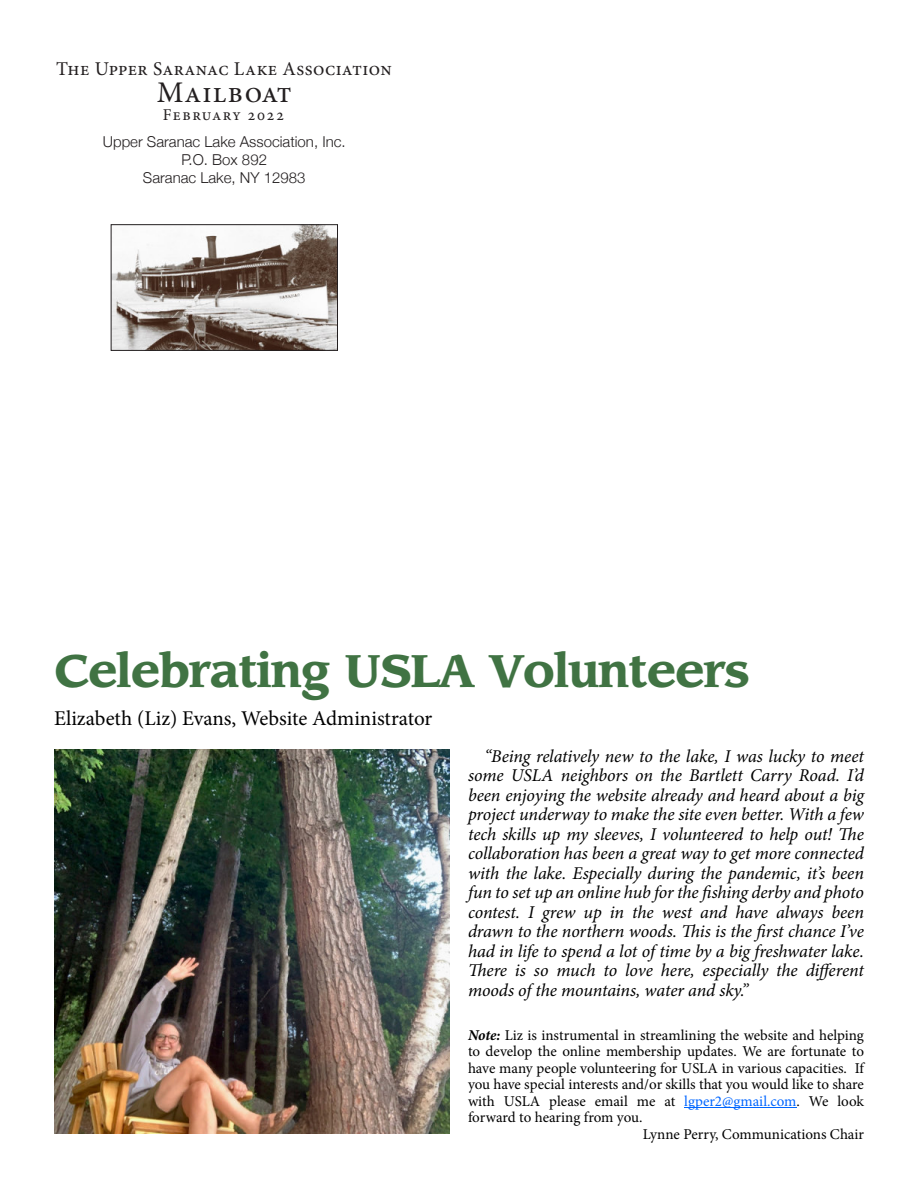
<style>
.page{position:relative;width:918px;height:1188px;background:#fff}
.page>*{position:absolute;margin:0;border:0;box-sizing:border-box;transform-origin:0 0}
.t1{font:700 45px "Leawood";letter-spacing:-.015em;color:#407343}
.t2{font:30px "Minion Pro";letter-spacing:.04em;color:#231f20}
.t3{font:21px "Minion Pro";color:#000}
.t4{font:19.5px "Minion Pro";letter-spacing:.02em;color:#231f20}
.t5{font:italic 18px/19.5px "Minion Pro";letter-spacing:-.01em;color:#000;text-align:justify}
.t6{font:16.5px "Minion Pro";letter-spacing:.09em;color:#231f20}
.t7{font:15px "Minion Pro";letter-spacing:-.005em;color:#000}
.t8{font:300 15px/18px "Helvetica Neue";color:#231f20;text-align:center}
.s1{font-weight:700;font-style:italic}
.s2{color:#06f}
</style>
<div class="page">
<img style="left:113px;top:226px;width:223px;height:123px">
<div style="left:111px;top:224px;width:227px;height:127px;border:1px solid #231f20"></div>
<hr style="left:684px;top:1107px;width:113px;height:1px;background:#06f">
<img style="left:54px;top:749px;width:396px;height:385px">
<p class="t4" style="left:56px;top:61px;width:337px">The Upper Saranac Lake Association</p>
<h2 class="t2" style="left:157px;top:80px;width:137px">Mailboat</h2>
<p class="t6" style="left:163px;top:108px;width:123px">February 2022</p>
<p class="t8" style="left:103px;top:133px;width:244px">Upper Saranac Lake Association, Inc.<br>P.O. Box 892<br>Saranac Lake, NY 12983</p>
<h1 class="t1" style="left:54px;top:652px;width:698px">Celebrating USLA Volunteers</h1>
<p class="t3" style="left:54px;top:710px;width:380px">Elizabeth (Liz) Evans, Website Administrator</p>
<p class="t5" style="left:468px;top:748px;width:398px;text-indent:16px">“Being relatively new to the lake, I was lucky to meet some USLA neighbors on the Bartlett Carry Road. I’d been enjoying the website already and heard about a big project underway to make the site even better. With a few tech skills up my sleeves, I volunteered to help out! The collaboration has been a great way to get more connected with the lake. Especially during the pandemic, it’s been fun to set up an online hub for the fishing derby and photo contest. I grew up in the west and have always been drawn to the northern woods. This is the first chance I’ve had in life to spend a lot of time by a big freshwater lake.<br>There is so much to love here, especially the different moods of the mountains, water and sky.”</p>
<p class="t7" style="left:468px;top:1029px;width:397px"><span class="s1">Note:</span> Liz is instrumental in streamlining the website and helping</p>
<p class="t7" style="left:468px;top:1045px;width:398px">to develop the online membership updates. We are fortunate to</p>
<p class="t7" style="left:468px;top:1062px;width:398px">have many people volunteering for USLA in various capacities. If</p>
<p class="t7" style="left:468px;top:1078px;width:397px">you have special interests and/or skills that you would like to share</p>
<p class="t7" style="left:468px;top:1095px;width:398px">with USLA please email me at <span class="s2">lgper2@gmail.com</span>. We look</p>
<p class="t7" style="left:468px;top:1111px;width:176px">forward to hearing from you.</p>
<p class="t7" style="left:643px;top:1128px;width:223px">Lynne Perry, Communications Chair</p>
</div>
